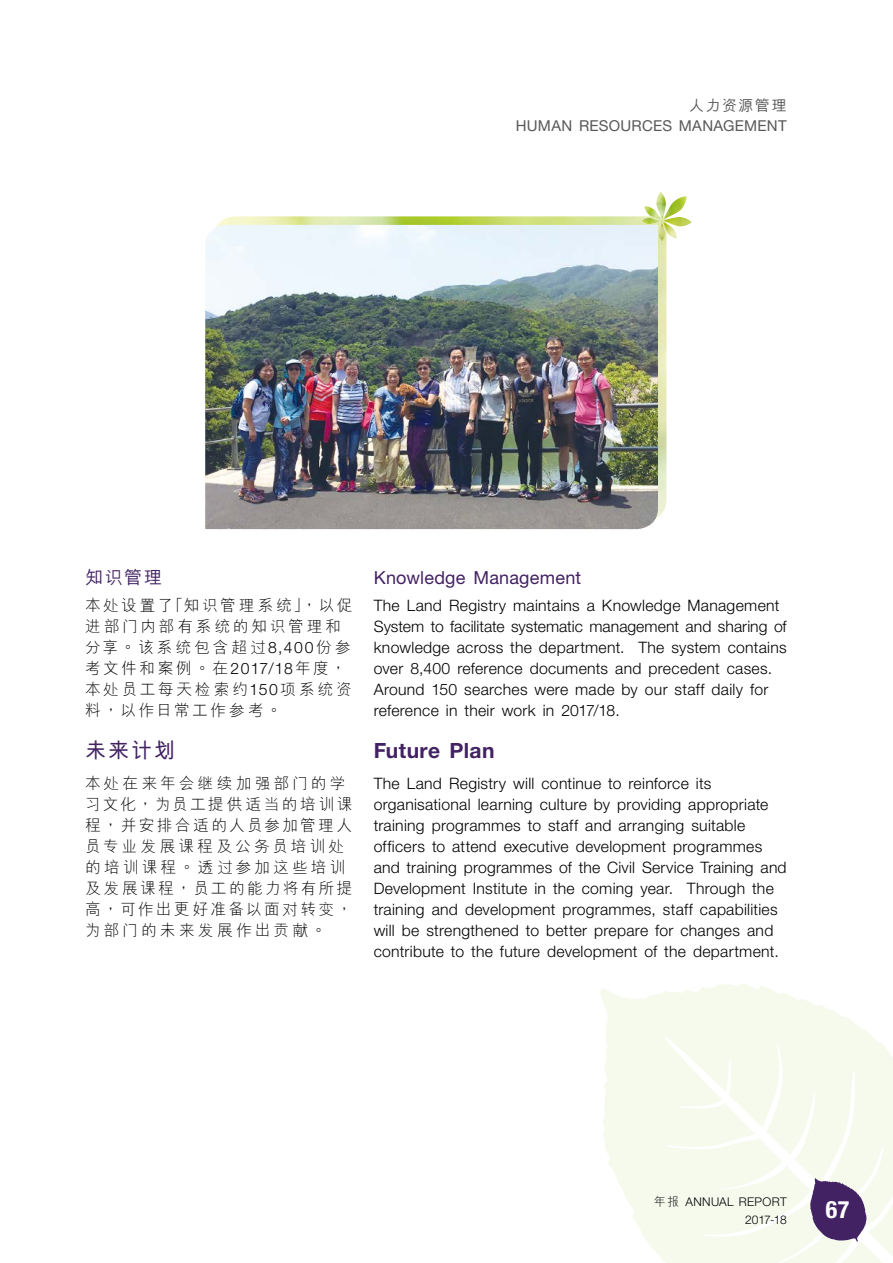
<style>
.page{position:relative;width:893px;height:1263px;background:#fff}
.page>*{position:absolute;margin:0;border:0;box-sizing:border-box;transform-origin:0 0}
.t1{font:700 condensed 24px "Helvetica Neue LT Std";color:#fff}
.t2{font:700 21px "Helvetica Neue LT Std";letter-spacing:.02em;color:#422262}
.t3{font:700 21px "M Hei PRC";color:#422262}
.t4{font:18px "Helvetica Neue LT Std";letter-spacing:.01em;color:#422262}
.t5{font:500 18px "M Hei PRC";color:#422262}
.t6{font:300 15.75px/21px "Helvetica Neue LT Std";letter-spacing:.015em;color:#000}
.t7{font:300 15.75px/21px "M Hei PRC";letter-spacing:.17em;color:#000}
.t8{font:15px "Helvetica Neue LT Std";letter-spacing:.02em;color:#595757}
.t9{font:500 15px "M Hei PRC";letter-spacing:.095em;color:#595757}
.t10{font:300 12px/18.3px "Helvetica Neue LT Std";letter-spacing:.025em;color:#000;text-align:right}
.s1{font-family:"M Hei HK"}
.s2{font-family:"Helvetica Neue LT Std"}
.s3{font-family:"M Hei PRC"}
</style>
<div class="page">
<svg style="left:600px;top:983px;width:293px;height:280px;fill:#f6faed"></svg>
<img style="left:217px;top:216px;width:449px;height:301px">
<img style="left:641px;top:194px;width:51px;height:47px">
<img style="left:205px;top:225px;width:453px;height:304px">
<svg style="left:810px;top:1178px;width:56px;height:64px;background:#725b88"></svg>
<p class="t9" style="left:689px;top:97px;width:99px">人力资源管理</p>
<p class="t8" style="left:516px;top:116px;width:272px">HUMAN RESOURCES MANAGEMENT</p>
<p class="t5" style="left:85px;top:567px;width:79px">知识管理</p>
<p class="t7" style="left:85px;top:595px;width:269px">本处设置了<span class="s1">「</span>知识管理系统<span class="s1">」，</span>以促进部门内部有系统的知识管理和分享<span class="s1">。</span>该系统包含超过<span class="s2">8,400</span>份参考文件和案例<span class="s1">。</span>在<span class="s2">2017/18</span>年度<span class="s1">，</span>本处员工每天检索约<span class="s2">150</span>项系统资料<span class="s1">，</span>以作日常工作参考<span class="s1">。</span></p>
<p class="t3" style="left:85px;top:738px;width:92px">未来计划</p>
<p class="t7" style="left:85px;top:773px;width:269px">本处在来年会继续加强部门的学习文化<span class="s1">，</span>为员工提供适当的培训课程<span class="s1">，</span>并安排合适的人员参加管理人员专业发展课程及公务员培训处的培训课程<span class="s1">。</span>透过参加这些培训及发展课程<span class="s1">，</span>员工的能力将有所提高<span class="s1">，</span>可作出更好准备以面对转变<span class="s1">，</span>为部门的未来发展作出贡献<span class="s1">。</span></p>
<p class="t4" style="left:374px;top:566px;width:209px">Knowledge Management</p>
<p class="t6" style="left:374px;top:594px;width:414px">The Land Registry maintains a Knowledge Management System to facilitate systematic management and sharing of knowledge across the department. The system contains over 8,400 reference documents and precedent cases.<br>Around 150 searches were made by our staff daily for reference in their work in 2017/18.</p>
<p class="t2" style="left:374px;top:737px;width:122px">Future Plan</p>
<p class="t6" style="left:374px;top:773px;width:414px">The Land Registry will continue to reinforce its organisational learning culture by providing appropriate training programmes to staff and arranging suitable officers to attend executive development programmes and training programmes of the Civil Service Training and Development Institute in the coming year. Through the training and development programmes, staff capabilities will be strengthened to better prepare for changes and contribute to the future development of the department.</p>
<p class="t10" style="left:654px;top:1192px;width:134px"><span class="s3">年报</span> ANNUAL REPORT<br>2017-18</p>
<h1 class="t1" style="left:826px;top:1194px;width:25px">67</h1>
</div>
